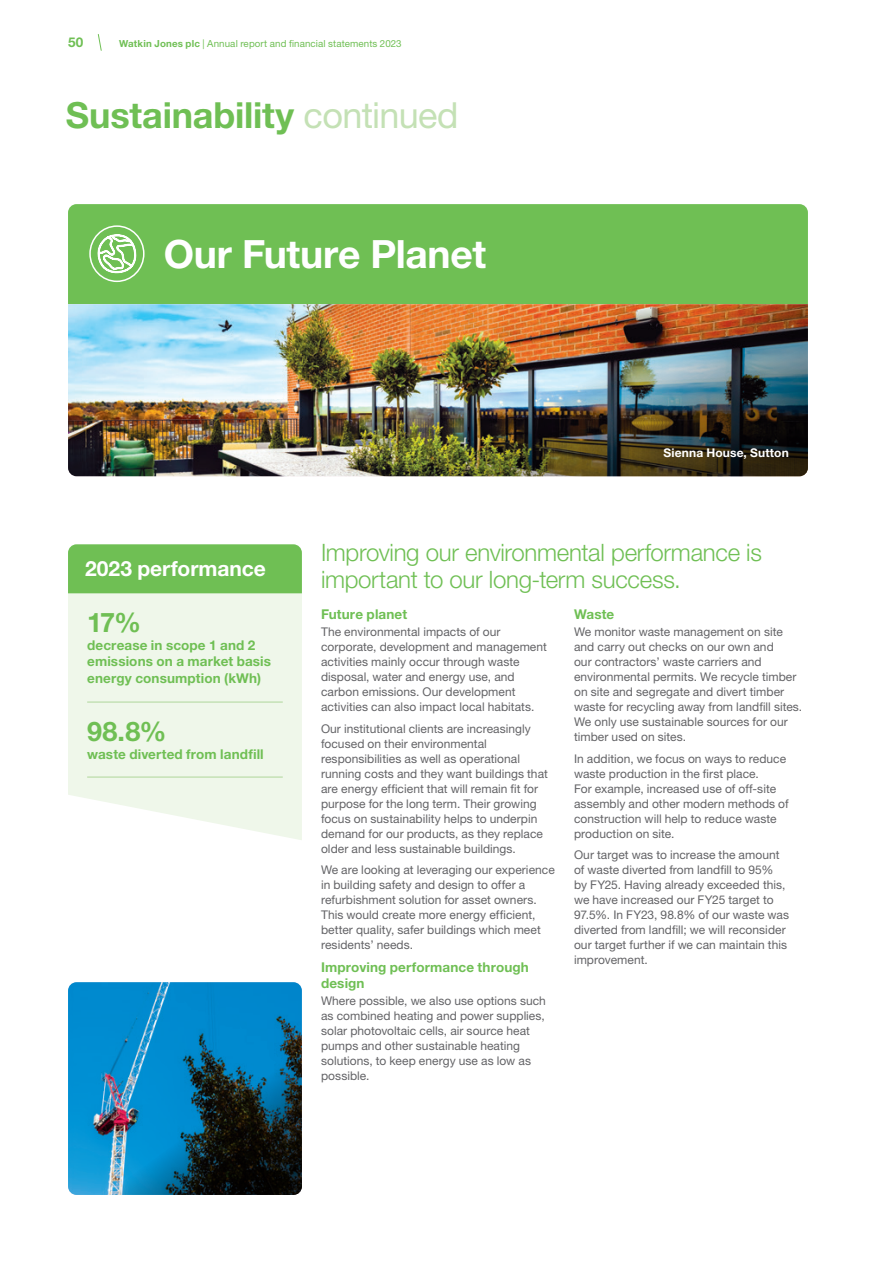
<style>
.page{position:relative;width:893px;height:1263px;background:#fff}
.page>*{position:absolute;margin:0;border:0;box-sizing:border-box;transform-origin:0 0}
.t1{font:700 39px "Helvetica Neue LT Pro";letter-spacing:-.005em;color:#fff}
.t2{font:700 36px "Helvetica Neue LT Pro";letter-spacing:-.005em;color:#6fbf54}
.t3{font:700 27px "Helvetica Neue LT Pro";color:#6fbf54}
.t4{font:300 24px/27px "Helvetica Neue LT Pro";letter-spacing:-.015em;color:#6fbf54}
.t5{font:700 21px "Helvetica Neue LT Pro";letter-spacing:-.005em;color:#fff}
.t6{font:700 13.5px/16.5px "Helvetica Neue LT Pro";letter-spacing:.01em;color:#6fbf54}
.t7{font:12px/15px "Helvetica Neue LT Pro";letter-spacing:.005em;color:#636366}
.t8{font:700 12px "Helvetica Neue LT Pro";letter-spacing:.015em;color:#fff}
.t9{font:9.75px "Helvetica Neue LT Pro";letter-spacing:.01em;color:#6fbf54}
.s1{font-weight:700}
.s2{font-weight:400;color:#c4e1b5}
</style>
<div class="page">
<svg style="left:97px;top:34px;width:5px;height:17px"></svg>
<svg style="left:68px;top:642px;width:234px;height:198px;background:#f0f7ec"></svg>
<div style="left:68px;top:593px;width:234px;height:49px;background:#eff7ea"></div>
<div style="left:68px;top:544px;width:234px;height:49px;background:#6fbf54"></div>
<img style="left:68px;top:982px;width:234px;height:213px">
<hr style="left:87px;top:701px;width:196px;height:2px;background:#c4e1b5">
<hr style="left:87px;top:776px;width:196px;height:2px;background:#c4e1b5">
<div style="left:68px;top:204px;width:740px;height:100px;background:#6fbf54"></div>
<svg style="left:94px;top:233px;width:44px;height:41px"></svg>
<div style="left:89px;top:225px;width:56px;height:57px;border:2px solid #fff;border-radius:50%"></div>
<img style="left:68px;top:304px;width:740px;height:172px">
<p class="t6" style="left:68px;top:33px;width:17px">50</p>
<p class="t9" style="left:119px;top:37px;width:284px"><span class="s1">Watkin Jones plc</span> | Annual report and financial statements 2023</p>
<h2 class="t2" style="left:66px;top:93px;width:394px">Sustainability <span class="s2">continued</span></h2>
<h1 class="t1" style="left:164px;top:230px;width:324px">Our Future Planet</h1>
<p class="t8" style="left:663px;top:445px;width:127px">Sienna House, Sutton</p>
<h3 class="t5" style="left:85px;top:556px;width:182px">2023 performance</h3>
<h3 class="t3" style="left:87px;top:605px;width:56px">17%</h3>
<p class="t6" style="left:87px;top:637px;width:185px">decrease in scope 1 and 2 emissions on a market basis energy consumption (kWh)</p>
<h3 class="t3" style="left:87px;top:714px;width:81px">98.8%</h3>
<p class="t6" style="left:87px;top:745px;width:178px">waste diverted from landfill</p>
<h3 class="t4" style="left:321px;top:539px;width:442px">Improving our environmental performance is important to our long-term success.</h3>
<p class="t6" style="left:321px;top:606px;width:88px">Future planet</p>
<p class="t7" style="left:321px;top:624px;width:227px">The environmental impacts of our corporate, development and management activities mainly occur through waste disposal, water and energy use, and carbon emissions. Our development activities can also impact local habitats.</p>
<p class="t7" style="left:321px;top:721px;width:228px">Our institutional clients are increasingly focused on their environmental responsibilities as well as operational running costs and they want buildings that are energy efficient that will remain fit for purpose for the long term. Their growing focus on sustainability helps to underpin demand for our products, as they replace older and less sustainable buildings.</p>
<p class="t7" style="left:321px;top:862px;width:235px">We are looking at leveraging our experience in building safety and design to offer a refurbishment solution for asset owners.<br>This would create more energy efficient, better quality, safer buildings which meet residents’ needs.</p>
<p class="t6" style="left:321px;top:958px;width:209px">Improving performance through design</p>
<p class="t7" style="left:321px;top:993px;width:226px">Where possible, we also use options such as combined heating and power supplies, solar photovoltaic cells, air source heat pumps and other sustainable heating solutions, to keep energy use as low as possible.</p>
<p class="t6" style="left:574px;top:606px;width:42px">Waste</p>
<p class="t7" style="left:574px;top:624px;width:230px">We monitor waste management on site and carry out checks on our own and<br>our contractors’ waste carriers and environmental permits. We recycle timber on site and segregate and divert timber waste for recycling away from landfill sites.<br>We only use sustainable sources for our timber used on sites.</p>
<p class="t7" style="left:574px;top:751px;width:216px">In addition, we focus on ways to reduce waste production in the first place.<br>For example, increased use of off-site assembly and other modern methods of construction will help to reduce waste production on site.</p>
<p class="t7" style="left:574px;top:847px;width:217px">Our target was to increase the amount of waste diverted from landfill to 95% by FY25. Having already exceeded this, we have increased our FY25 target to 97.5%. In FY23, 98.8% of our waste was diverted from landfill; we will reconsider our target further if we can maintain this improvement.</p>
</div>
